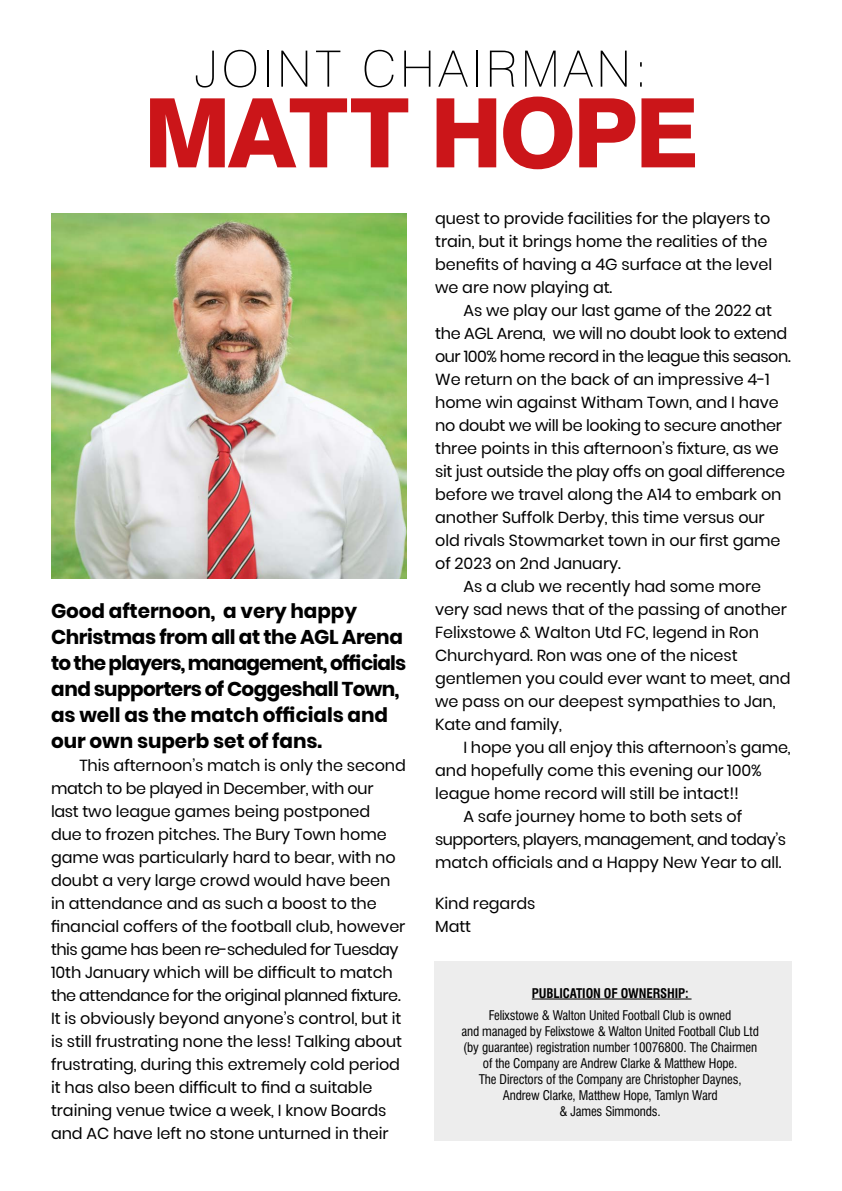
<style>
.page{position:relative;width:842px;height:1191px;background:#fff}
.page>*{position:absolute;margin:0;border:0;box-sizing:border-box;transform-origin:0 0}
.t1{font:800 96px "Swiss 721 BT";letter-spacing:-.04em;color:#cb1519}
.t2{font:100 50.2px "Swiss 721 BT";letter-spacing:.08em;color:#000}
.t3{font:700 20px/26px "Poppins";letter-spacing:-.02em;color:#000}
.t4{font:16px/23px "Poppins";letter-spacing:-.005em;color:#000}
.t5{font:16px "Poppins";letter-spacing:-.03em;color:#000}
.t6{font:condensed 13px/16px "Swiss 721 BT";letter-spacing:-.01em;color:#000;text-align:center}
.t7{font:700 condensed 13px "Swiss 721 BT";letter-spacing:-.01em;color:#000}
</style>
<div class="page">
<img style="left:51px;top:214px;width:356px;height:364px">
<div style="left:434px;top:960px;width:358px;height:180px;background:#ededed"></div>
<hr style="left:532px;top:998px;width:159px;height:1px;background:#000">
<h2 class="t2" style="left:194px;top:38px;width:456px">JOINT CHAIRMAN:</h2>
<h1 class="t1" style="left:143px;top:75px;width:557px">MATT HOPE</h1>
<p class="t3" style="left:51px;top:598px;width:357px">Good afternoon, a very happy<br>Christmas from all at the AGL Arena to the players, management, officials and supporters of Coggeshall Town, as well as the match officials and our own superb set of fans.</p>
<p class="t4" style="left:51px;top:754px;width:356px;text-indent:28px">This afternoon’s match is only the second match to be played in December, with our<br>last two league games being postponed<br>due to frozen pitches. The Bury Town home game was particularly hard to bear, with no doubt a very large crowd would have been in attendance and as such a boost to the financial coffers of the football club, however this game has been re-scheduled for Tuesday 10th January which will be difficult to match the attendance for the original planned fixture.<br>It is obviously beyond anyone’s control, but it is still frustrating none the less! Talking about frustrating, during this extremely cold period it has also been difficult to find a suitable training venue twice a week, I know Boards and AC have left no stone unturned in their</p>
<p class="t4" style="left:435px;top:207px;width:339px">quest to provide facilities for the players to train, but it brings home the realities of the benefits of having a 4G surface at the level we are now playing at.</p>
<p class="t4" style="left:463px;top:299px;width:310px">As we play our last game of the 2022 at</p>
<p class="t4" style="left:435px;top:322px;width:353px">the AGL Arena, we will no doubt look to extend</p>
<p class="t5" style="left:435px;top:347px;width:357px">our 100% home record in the league this season.</p>
<p class="t4" style="left:435px;top:368px;width:336px">We return on the back of an impressive 4-1</p>
<p class="t4" style="left:435px;top:391px;width:345px">home win against Witham Town, and I have</p>
<p class="t4" style="left:435px;top:414px;width:348px">no doubt we will be looking to secure another</p>
<p class="t4" style="left:435px;top:437px;width:345px">three points in this afternoon’s fixture, as we</p>
<p class="t4" style="left:435px;top:459px;width:351px">sit just outside the play offs on goal difference</p>
<p class="t4" style="left:435px;top:482px;width:348px">before we travel along the A14 to embark on</p>
<p class="t4" style="left:435px;top:505px;width:331px">another Suffolk Derby, this time versus our</p>
<p class="t4" style="left:435px;top:528px;width:347px">old rivals Stowmarket town in our first game</p>
<p class="t4" style="left:435px;top:551px;width:187px">of 2023 on 2nd January.</p>
<p class="t4" style="left:463px;top:574px;width:299px">As a club we recently had some more</p>
<p class="t4" style="left:435px;top:597px;width:353px">very sad news that of the passing of another</p>
<p class="t4" style="left:435px;top:620px;width:325px">Felixstowe &amp; Walton Utd FC, legend in Ron</p>
<p class="t4" style="left:435px;top:643px;width:304px">Churchyard. Ron was one of the nicest</p>
<p class="t4" style="left:435px;top:666px;width:357px">gentlemen you could ever want to meet, and</p>
<p class="t4" style="left:435px;top:689px;width:342px">we pass on our deepest sympathies to Jan,</p>
<p class="t4" style="left:435px;top:712px;width:128px">Kate and family,</p>
<p class="t4" style="left:463px;top:735px;width:329px">I hope you all enjoy this afternoon’s game,</p>
<p class="t4" style="left:435px;top:758px;width:328px">and hopefully come this evening our 100%</p>
<p class="t4" style="left:435px;top:781px;width:305px">league home record will still be intact!!</p>
<p class="t4" style="left:463px;top:804px;width:280px">A safe journey home to both sets of</p>
<p class="t5" style="left:435px;top:830px;width:352px">supporters, players, management, and today’s</p>
<p class="t4" style="left:435px;top:850px;width:348px">match officials and a Happy New Year to all.</p>
<p class="t4" style="left:435px;top:891px;width:102px">Kind regards<br>Matt</p>
<p class="t7" style="left:532px;top:985px;width:158px">PUBLICATION OF OWNERSHIP:</p>
<p class="t6" style="left:461px;top:1007px;width:299px">Felixstowe &amp; Walton United Football Club is owned<br>and managed by Felixstowe &amp; Walton United Football Club Ltd (by guarantee) registration number 10076800. The Chairmen of the Company are Andrew Clarke &amp; Matthew Hope.<br>The Directors of the Company are Christopher Daynes, Andrew Clarke, Matthew Hope, Tamlyn Ward<br>&amp; James Simmonds.</p>
</div>
